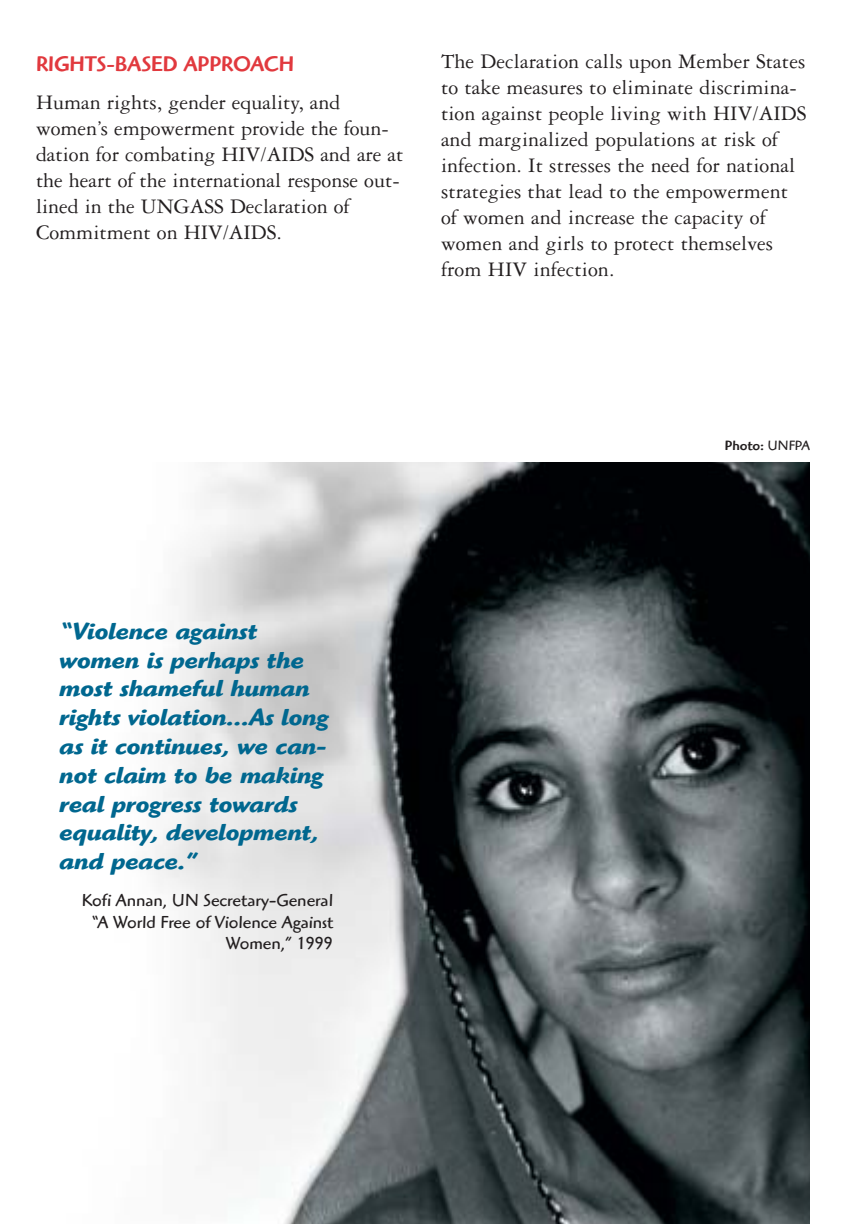
<style>
.page{position:relative;width:844px;height:1224px;background:#fff}
.page>*{position:absolute;margin:0;border:0;box-sizing:border-box;transform-origin:0 0}
.t1{font:italic 700 24px/28.8px "Highlander";color:#00678f}
.t2{font:22px/26px "Garamond Three";letter-spacing:.005em;color:#231f20}
.t3{font:500 22px "Highlander";letter-spacing:-.01em;color:#e1393e}
.t4{font:18px/21.6px "Highlander";color:#231f20;text-align:right}
.t5{font:500 14px "Highlander";color:#231f20}
.s1{font-weight:400}
</style>
<div class="page">
<img style="left:152px;top:462px;width:658px;height:762px">
<p class="t3" style="left:36px;top:56px;width:260px">RIGHTS-BASED APPROACH</p>
<p class="t2" style="left:36px;top:91px;width:369px">Human rights, gender equality, and women’s empowerment provide the foun&shy;dation for combating HIV/AIDS and are at the heart of the international response out&shy;lined in the UNGASS Declaration of Commitment on HIV/AIDS.</p>
<p class="t2" style="left:441px;top:51px;width:367px">The Declaration calls upon Member States to take measures to eliminate discrimina&shy;tion against people living with HIV/AIDS and marginalized populations at risk of infection. It stresses the need for national strategies that lead to the empowerment of women and increase the capacity of women and girls to protect themselves from HIV infection.</p>
<p class="t5" style="left:725px;top:441px;width:87px">Photo: <span class="s1">UNFPA</span></p>
<p class="t1" style="left:60px;top:619px;width:270px">“Violence against women is perhaps the most shameful human rights violation…As long as it continues, we can&shy;not claim to be making real progress towards equality, development, and peace.”</p>
<p class="t4" style="left:82px;top:892px;width:253px">Kofi Annan, UN Secretary-General “A World Free of Violence Against<br>Women,” 1999</p>
</div>
